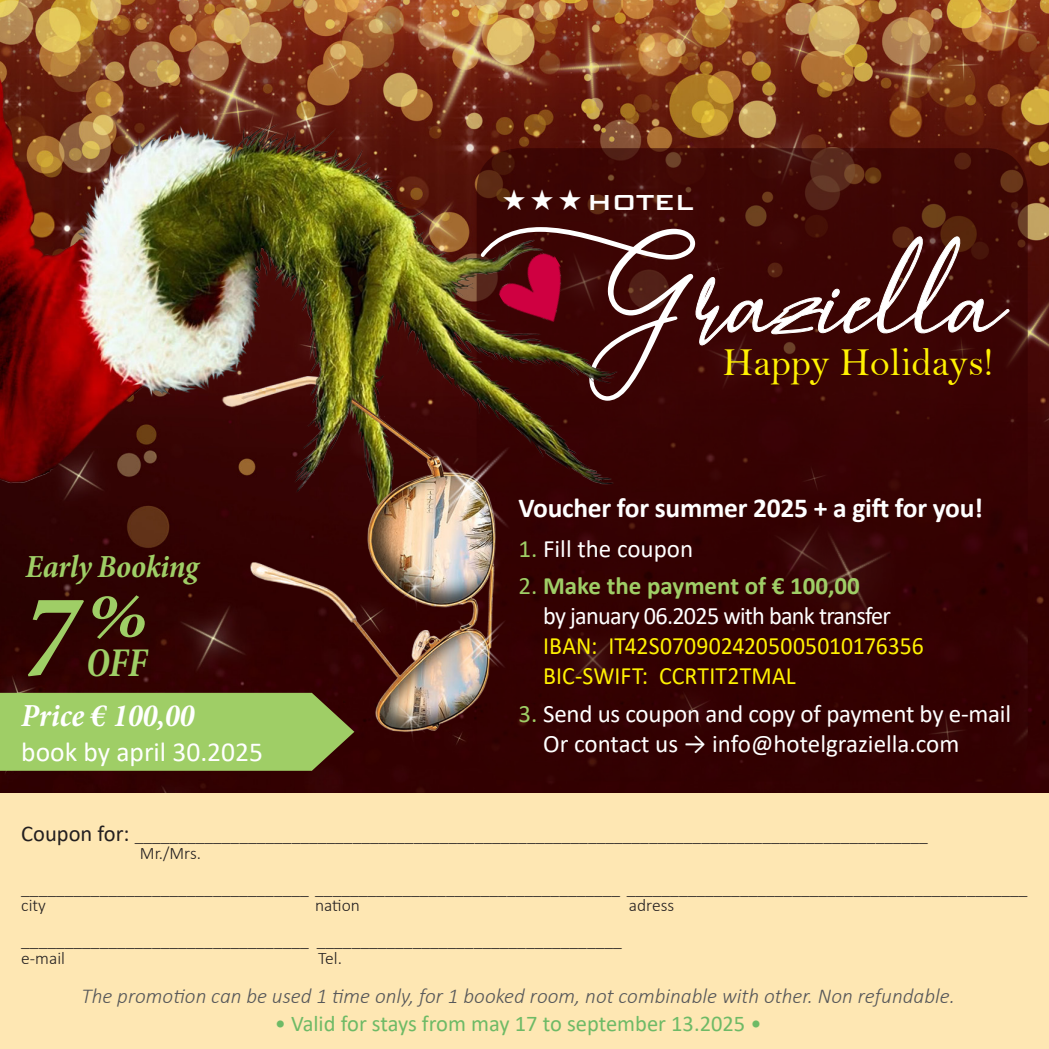
<style>
.page{position:relative;width:1049px;height:1049px;background:#fff}
.page>*{position:absolute;margin:0;border:0;box-sizing:border-box;transform-origin:0 0}
.t1{font:italic 700 condensed 120px "Minion Pro";color:#9fce66}
.t2{font:101.75px "Hearth Stone";letter-spacing:-.02em;color:#fff}
.t3{font:italic 700 condensed 63.75px "Minion Pro";color:#9fce66;scale:1.3 1}
.t4{font:italic 700 condensed 41.25px "Minion Pro";color:#9fce66;scale:.9 1}
.t5{font:40px "Bell";color:#fff101}
.t6{font:italic 700 condensed 32.5px "Minion Pro";letter-spacing:-.01em;color:#fff}
.t7{font:italic 700 condensed 32.5px "Minion Pro";letter-spacing:-.015em;color:#9fce66}
.t8{font:500 29px "Bank Gothic BT";letter-spacing:-.03em;color:#fff}
.t9{font:700 27.5px "Calibri";letter-spacing:-.01em;color:#fff}
.t10{font:27.5px "Calibri";color:#fff}
.t11{font:25px "Calibri";letter-spacing:-.01em;color:#fff}
.t12{font:25px "Calibri";letter-spacing:.005em;color:#fff101;scale:.95 1}
.t13{font:25px "Calibri";letter-spacing:-.03em;color:#fff}
.t14{font:700 25px "Calibri";color:#9fce66}
.t15{font:22.5px "Calibri";color:#6eba66}
.t16{font:italic 300 21.25px "Calibri";color:#57585a}
.t17{font:300 17.5px "Calibri";color:#231f20}
.s1{font-stretch:normal}
.s2{color:#9fce66}
.s3{font-weight:400}
.s4{font-weight:400;font-size:22.5px}
</style>
<div class="page">
<img style="left:633px;top:0;width:416px;height:794px">
<img style="left:633px;top:148px;width:395px;height:633px">
<div style="left:0;top:794px;width:1049px;height:255px;background:#fee7b3"></div>
<svg style="left:633px;top:226px;width:378px;height:176px"></svg>
<img style="left:0;top:0;width:633px;height:794px">
<div style="left:0;top:693px;width:354px;height:78px;background:#9fce66"></div>
<svg style="left:503px;top:189px;width:22px;height:21px"></svg>
<svg style="left:531px;top:189px;width:22px;height:21px"></svg>
<svg style="left:559px;top:189px;width:22px;height:21px"></svg>
<p class="t8" style="left:587px;top:186px;width:109px">HOTEL</p>
<p class="t7" style="left:26px;top:544px;width:174px">Early Booking</p>
<p class="t1" style="left:21px;top:553px;width:57px">7</p>
<p class="t3" style="left:85px;top:572px;width:50px">%</p>
<p class="t4" style="left:86px;top:634px;width:69px">OFF</p>
<p class="t6" style="left:21px;top:693px;width:175px">Price <span class="s1">€</span> 100,00</p>
<p class="t10" style="left:21px;top:733px;width:243px">book by april 30.2025</p>
<p class="t2" style="left:696px;top:246px;width:312px">raziella</p>
<p class="t5" style="left:723px;top:338px;width:271px">Happy Holidays!</p>
<p class="t9" style="left:518px;top:488px;width:466px">Voucher for summer 2025 + a gift for you!</p>
<p class="t11" style="left:518px;top:531px;width:176px"><span class="s2">1.</span> Fill the coupon</p>
<p class="t14" style="left:518px;top:568px;width:343px"><span class="s3">2.</span> Make the payment of € 100,00</p>
<p class="t13" style="left:543px;top:598px;width:349px">by january 06.2025 with bank transfer</p>
<p class="t12" style="left:543px;top:628px;width:402px">IBAN: IT42S0709024205005010176356</p>
<p class="t12" style="left:543px;top:658px;width:267px">BIC-SWIFT: CCRTIT2TMAL</p>
<p class="t11" style="left:518px;top:696px;width:494px"><span class="s2">3.</span> Send us coupon and copy of payment by e-mail</p>
<p class="t11" style="left:543px;top:726px;width:418px">Or contact us → info@hotelgraziella.com</p>
<p class="t17" style="left:21px;top:825px;width:908px"><span class="s4">Coupon for:</span> ___________________________________________________________________________________________</p>
<p class="t17" style="left:140px;top:842px;width:63px">Mr./Mrs.</p>
<p class="t17" style="left:21px;top:877px;width:1008px">_________________________________ ___________________________________ ______________________________________________</p>
<p class="t17" style="left:21px;top:895px;width:26px">city</p>
<p class="t17" style="left:315px;top:895px;width:46px">nation</p>
<p class="t17" style="left:629px;top:895px;width:47px">adress</p>
<p class="t17" style="left:21px;top:930px;width:602px">_________________________________ ___________________________________</p>
<p class="t17" style="left:21px;top:947px;width:45px">e-mail</p>
<p class="t17" style="left:318px;top:947px;width:25px">Tel.</p>
<p class="t16" style="left:81px;top:983px;width:875px">The promotion can be used 1 time only, for 1 booked room, not combinable with other. Non refundable.</p>
<p class="t15" style="left:275px;top:1007px;width:488px">• Valid for stays from may 17 to september 13.2025 •</p>
</div>
